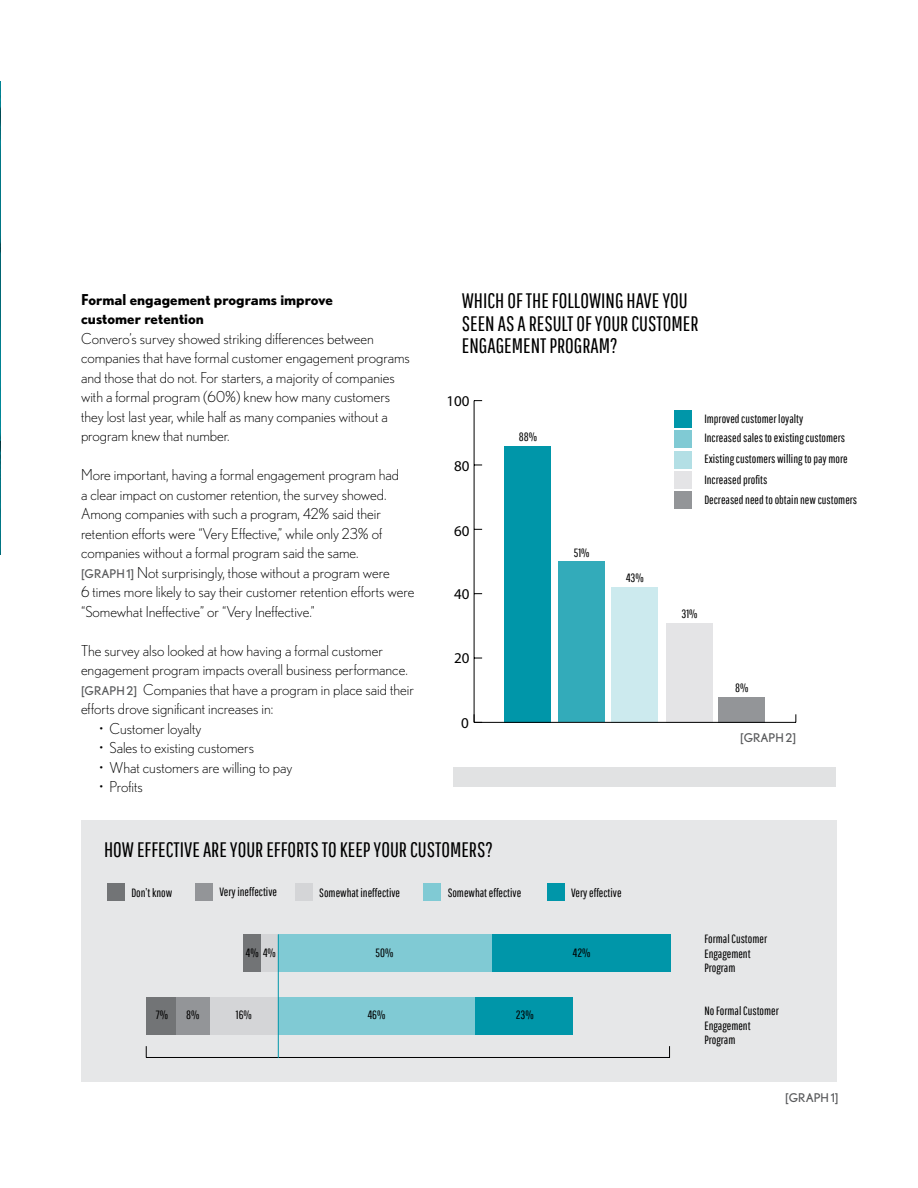
<style>
.page{position:relative;width:918px;height:1188px;background:#fff}
.page>*{position:absolute;margin:0;border:0;box-sizing:border-box;transform-origin:0 0}
.t1{font:21px/22.5px "Pathway Gothic One";color:#000}
.t2{font:15.15px "Myriad Pro";color:#000}
.t3{font:300 15px/19.5px "Nobel";color:#000}
.t4{font:700 15px/19.5px "Nobel";color:#000}
.t5{font:15px "Myriad Pro";color:#000}
.t6{font:12px/14.4px "Pathway Gothic One";color:#000}
.t7{font:12px "Nobel";color:#58595b}
.s1{font-weight:400;font-size:12px;color:#58595b}
</style>
<div class="page">
<div style="left:81px;top:820px;width:756px;height:262px;background:#e6e7e8"></div>
<hr style="left:0;top:81px;width:1px;height:473px;background:#0096a9">
<hr style="left:474px;top:401px;width:1px;height:321px;background:#000">
<div style="left:666px;top:623px;width:46px;height:99px;background:#e4e4e6"></div>
<div style="left:719px;top:697px;width:46px;height:25px;background:#939598"></div>
<div style="left:612px;top:587px;width:46px;height:135px;background:#cceaee"></div>
<div style="left:505px;top:446px;width:46px;height:276px;background:#0096a9"></div>
<div style="left:559px;top:561px;width:46px;height:161px;background:#33abba"></div>
<hr style="left:474px;top:722px;width:322px;height:1px;background:#000">
<svg style="left:474px;top:714px;width:8px;height:8px"></svg>
<div style="left:674px;top:430px;width:18px;height:18px;background:#80cad4"></div>
<div style="left:674px;top:410px;width:18px;height:17px;background:#0096a9"></div>
<div style="left:674px;top:451px;width:18px;height:17px;background:#b3dfe5"></div>
<div style="left:674px;top:492px;width:18px;height:17px;background:#939598"></div>
<div style="left:674px;top:471px;width:18px;height:18px;background:#e4e4e6"></div>
<div style="left:107px;top:884px;width:18px;height:17px;background:#727476"></div>
<div style="left:195px;top:884px;width:18px;height:17px;background:#939598"></div>
<div style="left:295px;top:884px;width:17px;height:17px;background:#d4d5d7"></div>
<div style="left:423px;top:884px;width:18px;height:17px;background:#80cad4"></div>
<div style="left:547px;top:883px;width:17px;height:18px;background:#0096a9"></div>
<div style="left:491px;top:934px;width:179px;height:37px;background:#0096a9"></div>
<div style="left:278px;top:934px;width:213px;height:37px;background:#80cad4"></div>
<div style="left:261px;top:934px;width:17px;height:37px;background:#d4d5d7"></div>
<div style="left:244px;top:934px;width:17px;height:37px;background:#727476"></div>
<div style="left:474px;top:998px;width:98px;height:37px;background:#0096a9"></div>
<div style="left:278px;top:998px;width:196px;height:37px;background:#80cad4"></div>
<div style="left:210px;top:998px;width:68px;height:37px;background:#d4d5d7"></div>
<div style="left:176px;top:998px;width:34px;height:37px;background:#939598"></div>
<div style="left:146px;top:998px;width:30px;height:37px;background:#727476"></div>
<hr style="left:146px;top:1057px;width:524px;height:1px;background:#000">
<hr style="left:278px;top:934px;width:1px;height:124px;background:#0096a9">
<div style="left:454px;top:767px;width:382px;height:20px;background:#e1e2e3"></div>
<p class="t4" style="left:81px;top:289px;width:254px">Formal engagement programs improve customer retention</p>
<p class="t3" style="left:81px;top:329px;width:330px">Convero’s survey showed striking differences between companies that have formal customer engagement programs and those that do not. For starters, a majority of companies with a formal program (60%) knew how many customers they lost last year, while half as many companies without a program knew that number.</p>
<p class="t3" style="left:81px;top:465px;width:335px">More important, having a formal engagement program had<br>a clear impact on customer retention, the survey showed.<br>Among companies with such a program, 42% said their retention efforts were “Very Effective,” while only 23% of companies without a formal program said the same.<br><span class="s1">[GRAPH 1]</span> Not surprisingly, those without a program were<br>6 times more likely to say their customer retention efforts were “Somewhat Ineffective” or “Very Ineffective.”</p>
<p class="t3" style="left:81px;top:641px;width:335px">The survey also looked at how having a formal customer engagement program impacts overall business performance. <span class="s1">[GRAPH 2]</span> Companies that have a program in place said their efforts drove significant increases in:</p>
<p class="t3" style="left:99px;top:719px;width:104px">• Customer loyalty</p>
<p class="t3" style="left:99px;top:738px;width:157px">• Sales to existing customers</p>
<p class="t3" style="left:99px;top:758px;width:195px">• What customers are willing to pay</p>
<p class="t3" style="left:99px;top:777px;width:45px">• Profits</p>
<h1 class="t1" style="left:462px;top:289px;width:238px">Which of the following have you seen as a result of your customer engagement program?</h1>
<p class="t5" style="left:446px;top:392px;width:25px">100</p>
<p class="t5" style="left:454px;top:457px;width:17px">80</p>
<p class="t5" style="left:454px;top:522px;width:17px">60</p>
<p class="t5" style="left:454px;top:585px;width:17px">40</p>
<p class="t5" style="left:454px;top:649px;width:17px">20</p>
<p class="t2" style="left:461px;top:714px;width:9px">0</p>
<p class="t6" style="left:519px;top:429px;width:20px">88%</p>
<p class="t6" style="left:574px;top:545px;width:17px">51%</p>
<p class="t6" style="left:626px;top:571px;width:19px">43%</p>
<p class="t6" style="left:704px;top:411px;width:101px">Improved customer loyalty</p>
<p class="t6" style="left:704px;top:451px;width:145px">Existing customers willing to pay more</p>
<p class="t6" style="left:704px;top:492px;width:154px">Decreased need to obtain new customers</p>
<p class="t6" style="left:704px;top:431px;width:142px">Increased sales to existing customers</p>
<p class="t6" style="left:704px;top:472px;width:64px">Increased profits</p>
<p class="t6" style="left:682px;top:606px;width:18px">31%</p>
<p class="t6" style="left:735px;top:680px;width:15px">8%</p>
<p class="t7" style="left:740px;top:731px;width:58px">[GRAPH 2]</p>
<h1 class="t1" style="left:104px;top:838px;width:390px">How effective are your efforts to keep your customers?</h1>
<p class="t6" style="left:131px;top:885px;width:42px">Don’t know</p>
<p class="t6" style="left:219px;top:885px;width:59px">Very ineffective</p>
<p class="t6" style="left:319px;top:885px;width:82px">Somewhat ineffective</p>
<p class="t6" style="left:448px;top:885px;width:75px">Somewhat effective</p>
<p class="t6" style="left:571px;top:885px;width:52px">Very effective</p>
<p class="t6" style="left:156px;top:1007px;width:14px">7%</p>
<p class="t6" style="left:186px;top:1007px;width:15px">8%</p>
<p class="t6" style="left:246px;top:945px;width:31px">4% 4%</p>
<p class="t6" style="left:376px;top:945px;width:19px">50%</p>
<p class="t6" style="left:236px;top:1007px;width:17px">16%</p>
<p class="t6" style="left:368px;top:1007px;width:19px">46%</p>
<p class="t6" style="left:516px;top:1007px;width:20px">23%</p>
<p class="t6" style="left:573px;top:945px;width:19px">42%</p>
<p class="t6" style="left:704px;top:932px;width:64px">Formal Customer<br>Engagement<br>Program</p>
<p class="t6" style="left:704px;top:1004px;width:76px">No Formal Customer<br>Engagement<br>Program</p>
<p class="t7" style="left:785px;top:1091px;width:55px">[GRAPH 1]</p>
</div>
